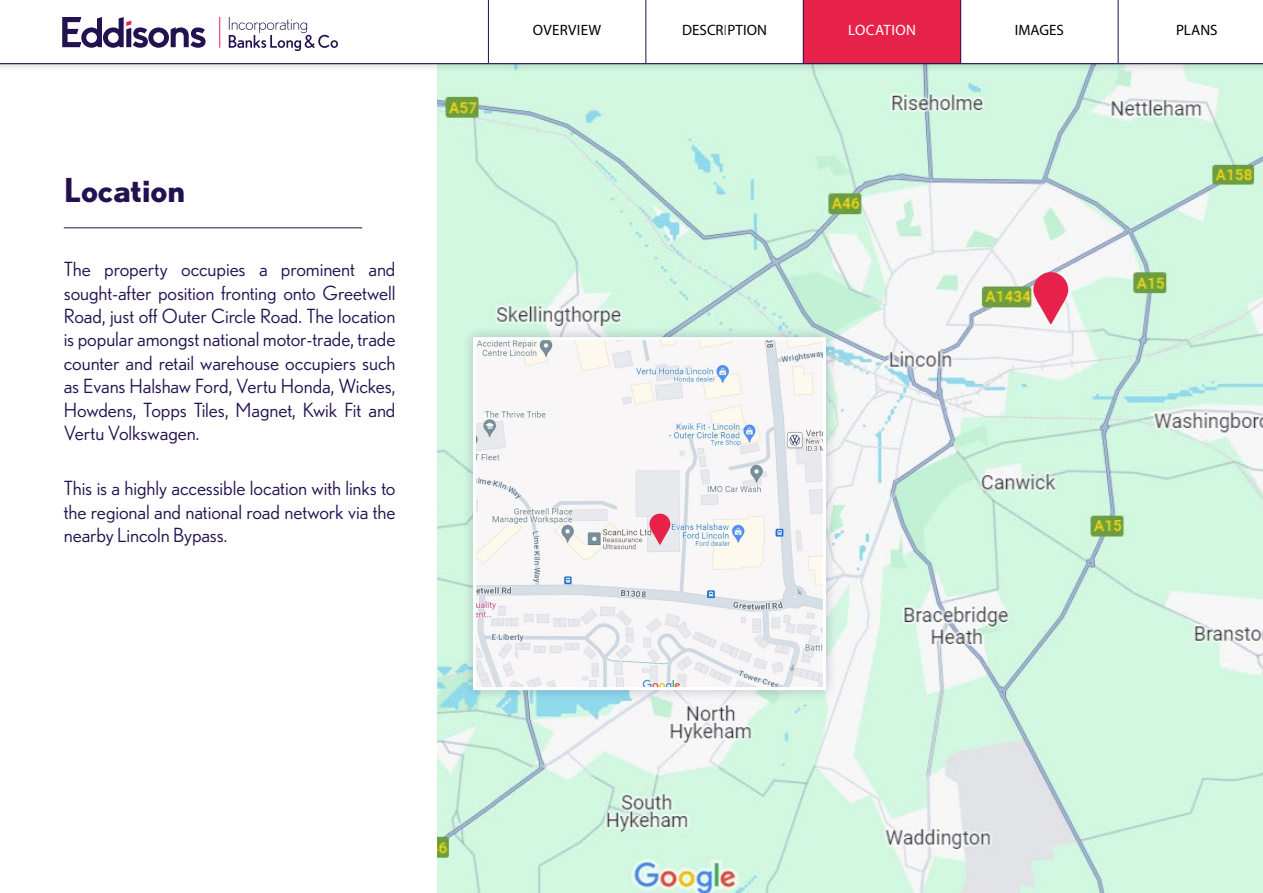
<style>
.page{position:relative;width:1263px;height:893px;background:#fff}
.page>*{position:absolute;margin:0;border:0;box-sizing:border-box;transform-origin:0 0}
.t1{font:700 33px "Nobel";color:#23124f}
.t2{font:19.5px/23.4px "Nobel";letter-spacing:-.005em;color:#23124f;text-align:justify}
.t3{font:15px "Myriad Pro";letter-spacing:.005em;color:#000}
.t4{font:15px "Myriad Pro";color:#fff}
</style>
<div class="page">
<img style="left:437px;top:74px;width:826px;height:819px">
<div style="left:461px;top:326px;width:377px;height:376px;background:#23124f;opacity:.25"></div>
<img style="left:477px;top:341px;width:345px;height:345px">
<div style="left:473px;top:337px;width:353px;height:353px;border:3px solid #fff"></div>
<hr style="left:64px;top:227px;width:298px;height:1px;background:#23124f">
<svg style="left:1033px;top:272px;width:35px;height:52px"></svg>
<svg style="left:649px;top:514px;width:21px;height:31px"></svg>
<div style="left:0;top:0;width:1263px;height:74px;background:#000;opacity:.75"></div>
<svg style="left:0;top:0;width:1118px;height:63px"></svg>
<hr style="left:960px;top:0;width:1px;height:63px;background:#23124f">
<hr style="left:1118px;top:0;width:1px;height:63px;background:#23124f">
<hr style="left:0;top:63px;width:488px;height:1px;background:#23124f">
<hr style="left:961px;top:63px;width:157px;height:1px;background:#23124f">
<hr style="left:1118px;top:63px;width:145px;height:1px;background:#23124f">
<hr style="left:488px;top:63px;width:158px;height:1px;background:#23124f">
<div style="left:488px;top:0;width:118px;height:64px;background:#fff"></div>
<div style="left:607px;top:0;width:118px;height:64px;background:#fff"></div>
<svg style="left:725px;top:0;width:119px;height:64px"></svg>
<div style="left:844px;top:1px;width:118px;height:63px;background:#e6224b"></div>
<div style="left:962px;top:0;width:118px;height:64px;background:#fff"></div>
<div style="left:1119px;top:0;width:144px;height:64px;background:#fff"></div>
<svg style="left:62px;top:17px;width:144px;height:31px"></svg>
<hr style="left:219px;top:17px;width:1px;height:31px;background:#e6224b">
<svg style="left:229px;top:17px;width:109px;height:34px"></svg>
<h1 class="t1" style="left:64px;top:170px;width:123px">Location</h1>
<p class="t2" style="left:64px;top:257px;width:333px">The property occupies a prominent and sought-after position fronting onto Greetwell Road, just off Outer Circle Road. The location is popular amongst national motor-trade, trade counter and retail warehouse occupiers such as Evans Halshaw Ford, Vertu Honda, Wickes, Howdens, Topps Tiles, Magnet, Kwik Fit and Vertu Volkswagen.</p>
<p class="t2" style="left:64px;top:476px;width:333px">This is a highly accessible location with links to the regional and national road network via the nearby Lincoln Bypass.</p>
<p class="t3" style="left:533px;top:21px;width:70px">OVERVIEW</p>
<p class="t3" style="left:682px;top:21px;width:86px">DESCRI PTION</p>
<p class="t4" style="left:848px;top:21px;width:58px">LOCATION</p>
<p class="t3" style="left:1015px;top:21px;width:51px">IMAGES</p>
<p class="t3" style="left:1176px;top:21px;width:43px">PLANS</p>
</div>
